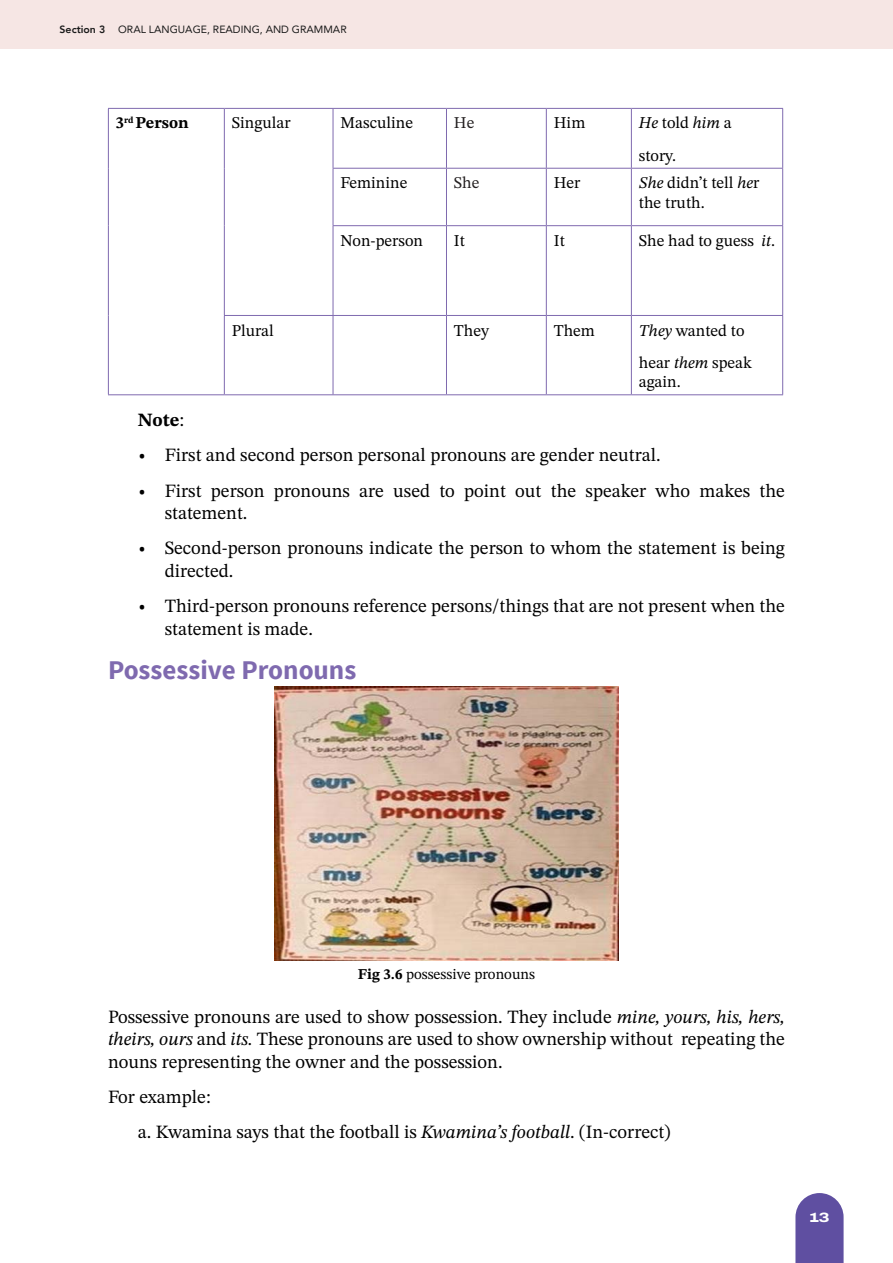
<style>
.page{position:relative;width:893px;height:1263px;background:#fff}
.page>*{position:absolute;margin:0;border:0;box-sizing:border-box;transform-origin:0 0}
.t1{font:700 27px "Source Sans Pro";color:#7f6aaf}
.t2{font:18.75px/22.5px "STIX Two Text";color:#000}
.t3{font:700 18.75px "STIX Two Text";color:#000}
.t4{font:16.5px/32.2px "STIX Two Text";color:#000}
.t5{font:700 16.5px "STIX Two Text";color:#000}
.t6{font:16.5px "STIX Two Text";color:#231f20}
.t7{font:15px "STIX Two Text";color:#000}
.t8{font:800 13.5px "Archivo Expanded";color:#fff}
.t9{font:10.5px "Avenir";color:#1a1a1a}
.s1{font-weight:800}
.s2{font-style:italic}
.s3{font-weight:400}
.s4{font-weight:700}
</style>
<div class="page">
<div style="left:0;top:0;width:893px;height:49px;background:#f6e6e4"></div>
<svg style="left:795px;top:1193px;width:49px;height:70px;background:#6d5fa9"></svg>
<hr style="left:108px;top:108px;width:116px;height:1px;background:#7f6aaf">
<hr style="left:224px;top:108px;width:109px;height:1px;background:#7f6aaf">
<hr style="left:224px;top:109px;width:1px;height:59px;background:#7f6aaf">
<hr style="left:333px;top:108px;width:113px;height:1px;background:#7f6aaf">
<hr style="left:333px;top:109px;width:1px;height:59px;background:#7f6aaf">
<hr style="left:446px;top:108px;width:100px;height:1px;background:#7f6aaf">
<hr style="left:446px;top:109px;width:1px;height:59px;background:#7f6aaf">
<hr style="left:546px;top:108px;width:85px;height:1px;background:#7f6aaf">
<hr style="left:546px;top:109px;width:1px;height:59px;background:#7f6aaf">
<hr style="left:631px;top:108px;width:152px;height:1px;background:#7f6aaf">
<hr style="left:631px;top:109px;width:1px;height:59px;background:#7f6aaf">
<hr style="left:224px;top:168px;width:1px;height:58px;background:#7f6aaf">
<hr style="left:333px;top:168px;width:113px;height:1px;background:#7f6aaf">
<hr style="left:333px;top:169px;width:1px;height:56px;background:#7f6aaf">
<hr style="left:446px;top:168px;width:100px;height:1px;background:#7f6aaf">
<hr style="left:446px;top:169px;width:1px;height:56px;background:#7f6aaf">
<hr style="left:546px;top:168px;width:85px;height:1px;background:#7f6aaf">
<hr style="left:546px;top:169px;width:1px;height:56px;background:#7f6aaf">
<hr style="left:631px;top:168px;width:152px;height:1px;background:#7f6aaf">
<hr style="left:631px;top:169px;width:1px;height:56px;background:#7f6aaf">
<hr style="left:224px;top:226px;width:1px;height:89px;background:#7f6aaf">
<hr style="left:333px;top:225px;width:113px;height:1px;background:#7f6aaf">
<hr style="left:333px;top:226px;width:1px;height:89px;background:#7f6aaf">
<hr style="left:446px;top:225px;width:100px;height:1px;background:#7f6aaf">
<hr style="left:446px;top:226px;width:1px;height:89px;background:#7f6aaf">
<hr style="left:546px;top:225px;width:85px;height:1px;background:#7f6aaf">
<hr style="left:546px;top:226px;width:1px;height:89px;background:#7f6aaf">
<hr style="left:631px;top:225px;width:152px;height:1px;background:#7f6aaf">
<hr style="left:631px;top:226px;width:1px;height:89px;background:#7f6aaf">
<hr style="left:224px;top:315px;width:109px;height:1px;background:#7f6aaf">
<hr style="left:224px;top:316px;width:1px;height:78px;background:#7f6aaf">
<hr style="left:333px;top:315px;width:113px;height:1px;background:#7f6aaf">
<hr style="left:333px;top:316px;width:1px;height:78px;background:#7f6aaf">
<hr style="left:446px;top:315px;width:100px;height:1px;background:#7f6aaf">
<hr style="left:446px;top:316px;width:1px;height:78px;background:#7f6aaf">
<hr style="left:546px;top:315px;width:85px;height:1px;background:#7f6aaf">
<hr style="left:546px;top:316px;width:1px;height:78px;background:#7f6aaf">
<hr style="left:631px;top:315px;width:152px;height:1px;background:#7f6aaf">
<hr style="left:631px;top:316px;width:1px;height:78px;background:#7f6aaf">
<hr style="left:108px;top:109px;width:1px;height:59px;background:#7f6aaf">
<hr style="left:782px;top:109px;width:1px;height:59px;background:#7f6aaf">
<hr style="left:108px;top:168px;width:1px;height:58px;background:#7f6aaf">
<hr style="left:782px;top:169px;width:1px;height:56px;background:#7f6aaf">
<hr style="left:108px;top:226px;width:1px;height:89px;background:#7f6aaf">
<hr style="left:782px;top:226px;width:1px;height:89px;background:#7f6aaf">
<hr style="left:108px;top:315px;width:1px;height:79px;background:#7f6aaf">
<hr style="left:782px;top:316px;width:1px;height:78px;background:#7f6aaf">
<hr style="left:108px;top:394px;width:116px;height:1px;background:#7f6aaf">
<hr style="left:224px;top:394px;width:109px;height:1px;background:#7f6aaf">
<hr style="left:333px;top:394px;width:113px;height:1px;background:#7f6aaf">
<hr style="left:446px;top:394px;width:100px;height:1px;background:#7f6aaf">
<hr style="left:546px;top:394px;width:85px;height:1px;background:#7f6aaf">
<hr style="left:631px;top:394px;width:152px;height:1px;background:#7f6aaf">
<img style="left:274px;top:686px;width:345px;height:274px">
<p class="t9" style="left:60px;top:21px;width:289px"><span class="s1">Section 3</span> ORAL LANGUAGE, READING, AND GRAMMAR</p>
<p class="t5" style="left:116px;top:111px;width:74px">3<sup>rd</sup> Person</p>
<p class="t4" style="left:232px;top:107px;width:60px">Singular</p>
<p class="t4" style="left:340px;top:107px;width:74px">Masculine</p>
<p class="t6" style="left:454px;top:111px;width:22px">He</p>
<p class="t4" style="left:554px;top:107px;width:33px">Him</p>
<p class="t4" style="left:639px;top:107px;width:94px"><span class="s2">He</span> told <span class="s2">him</span> a story.</p>
<p class="t4" style="left:340px;top:167px;width:68px">Feminine</p>
<p class="t6" style="left:454px;top:171px;width:27px">She</p>
<p class="t4" style="left:554px;top:167px;width:28px">Her</p>
<p class="t4" style="left:639px;top:173px;width:122px;line-height:19.5px"><span class="s2">She</span> didn’t tell <span class="s2">he</span>r the truth.</p>
<p class="t4" style="left:340px;top:224px;width:84px">Non-person</p>
<p class="t4" style="left:454px;top:224px;width:13px">It</p>
<p class="t4" style="left:554px;top:224px;width:13px">It</p>
<p class="t4" style="left:639px;top:224px;width:138px">She had to guess <span class="s2">it</span>.</p>
<p class="t4" style="left:232px;top:314px;width:44px">Plural</p>
<p class="t4" style="left:454px;top:314px;width:37px">They</p>
<p class="t4" style="left:554px;top:314px;width:43px">Them</p>
<p class="t4" style="left:639px;top:314px;width:115px"><span class="s2">They</span> wanted to hear <span class="s2">them</span> speak</p>
<p class="t4" style="left:639px;top:366px;width:43px">again.</p>
<p class="t3" style="left:138px;top:407px;width:48px">Note<span class="s3">:</span></p>
<p class="t2" style="left:138px;top:444px;width:524px">• First and second person personal pronouns are gender neutral.</p>
<p class="t2" style="left:165px;top:479px;width:622px;text-indent:-27px">• First person pronouns are used to point out the speaker who makes the statement.</p>
<p class="t2" style="left:165px;top:537px;width:622px;text-indent:-27px">• Second-person pronouns indicate the person to whom the statement is being directed.</p>
<p class="t2" style="left:165px;top:595px;width:622px;text-indent:-27px">• Third-person pronouns reference persons/things that are not present when the statement is made.</p>
<h1 class="t1" style="left:108px;top:653px;width:250px">Possessive Pronouns</h1>
<p class="t7" style="left:358px;top:963px;width:179px"><span class="s4">Fig 3.6</span> possessive pronouns</p>
<p class="t2" style="left:108px;top:1005px;width:678px;text-align:justify">Possessive pronouns are used to show possession. They include <span class="s2">mine, yours, his, hers, theirs, ours</span> and <span class="s2">its.</span> These pronouns are used to show ownership without repeating the nouns representing the owner and the possession.</p>
<p class="t2" style="left:138px;top:1079px;width:534px;line-height:35.2px;text-indent:-30px">For example:<br>a. Kwamina says that the football is <span class="s2">Kwamina’s football</span>. (In-correct)</p>
<p class="t8" style="left:809px;top:1207px;width:22px">13</p>
</div>
